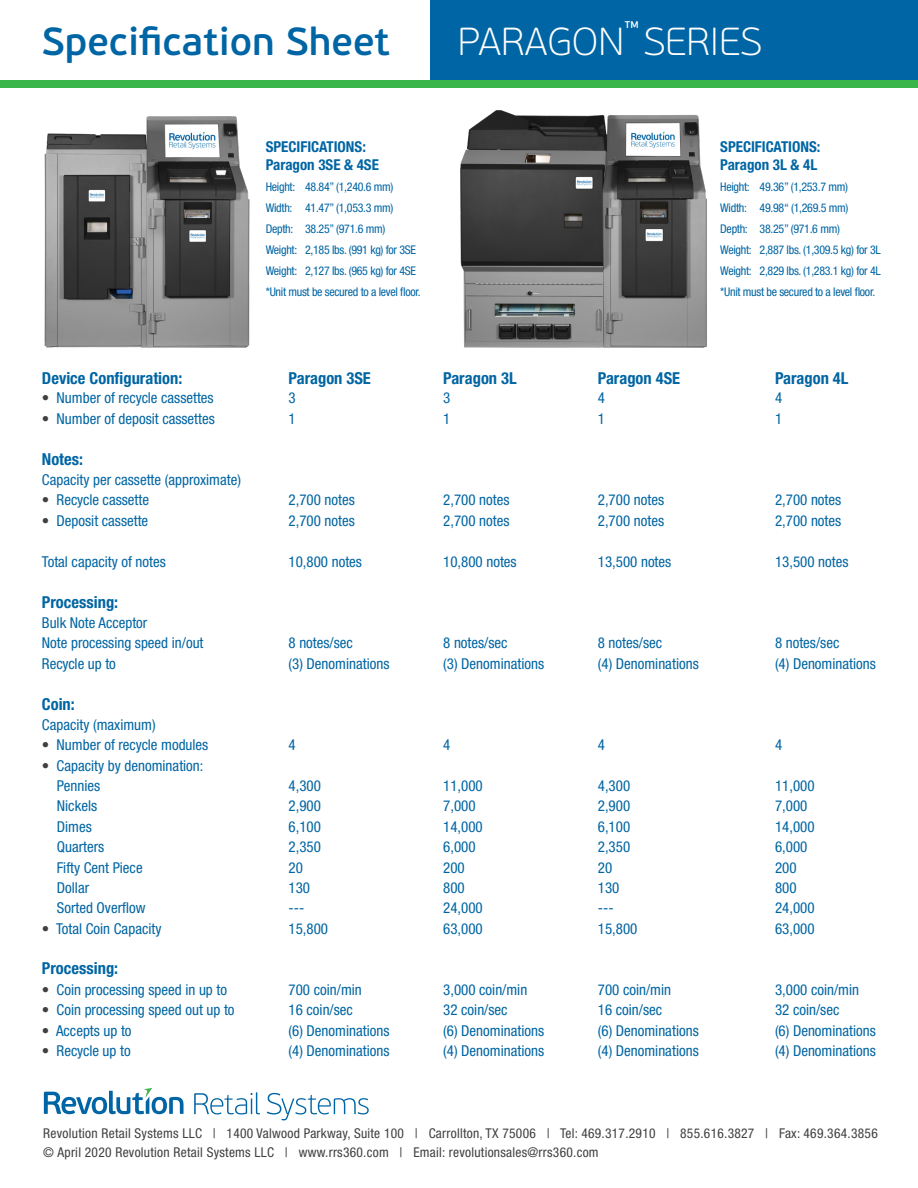
<style>
.page{position:relative;width:918px;height:1188px;background:#fff}
.page>*{position:absolute;margin:0;border:0;box-sizing:border-box;transform-origin:0 0}
.t1{font:600 39px "PF Beau Sans Pro";color:#0065a4}
.t2{font:100 39px "PF Beau Sans Pro";color:#fff}
.t3{font:700 condensed 16.5px "Helvetica Neue LT Std";color:#0065a3}
.t4{font:condensed 15px/20.4px "Helvetica Neue LT Std";color:#0065a3}
.t5{font:700 condensed 15px/18px "Helvetica Neue LT Std";color:#0065a4}
.t6{font:condensed 13.5px/19.5px "Helvetica Neue LT Std";letter-spacing:.02em;color:#404041}
.t7{font:condensed 12px/21px "Helvetica Neue LT Std";letter-spacing:-.025em;color:#0065a4}
.t8{font:condensed 12px/21px "Helvetica Neue LT Std";letter-spacing:-.025em;color:#0065a3}
.t9{font:600 9.75px "PF Beau Sans Pro";color:#fff}
.s1{color:#404041}
</style>
<div class="page">
<div style="left:431px;top:0;width:487px;height:84px;background:#0065a4"></div>
<div style="left:0;top:81px;width:918px;height:7px;background:#39b54a"></div>
<svg style="left:194px;top:1092px;width:66px;height:22px"></svg>
<svg style="left:267px;top:1093px;width:102px;height:27px"></svg>
<svg style="left:44px;top:1088px;width:140px;height:26px"></svg>
<img style="left:44px;top:116px;width:206px;height:232px">
<img style="left:460px;top:110px;width:247px;height:238px">
<p class="t9" style="left:625px;top:18px;width:15px">TM</p>
<h1 class="t1" style="left:42px;top:18px;width:350px">Specification Sheet</h1>
<h1 class="t2" style="left:458px;top:20px;width:306px">PARAGON SERIES</h1>
<p class="t5" style="left:266px;top:138px;width:115px">SPECIFICATIONS:<br>Paragon 3SE &amp; 4SE</p>
<p class="t7" style="left:305px;top:177px;width:113px">48.84” (1,240.6 mm)<br>41.47” (1,053.3 mm)<br>38.25” (971.6 mm)<br>2,185 lbs. (991 kg) for 3SE<br>2,127 lbs. (965 kg) for 4SE</p>
<p class="t7" style="left:266px;top:177px;width:156px">Height:<br>Width:<br>Depth:<br>Weight:<br>Weight:<br>*Unit must be secured to a level floor.</p>
<p class="t5" style="left:720px;top:138px;width:102px">SPECIFICATIONS:<br>Paragon 3L &amp; 4L</p>
<p class="t7" style="left:760px;top:177px;width:123px">49.36” (1,253.7 mm)<br>49.98“ (1,269.5 mm)<br>38.25” (971.6 mm)<br>2,887 lbs. (1,309.5 kg) for 3L<br>2,829 lbs. (1,283.1 kg) for 4L</p>
<p class="t8" style="left:720px;top:177px;width:156px">Height:<br>Width:<br>Depth:<br>Weight:<br>Weight:<br>*Unit must be secured to a level floor.</p>
<p class="t3" style="left:42px;top:368px;width:142px">Device Configuration:</p>
<p class="t4" style="left:42px;top:388px;width:173px"><span class="s1">•</span> Number of recycle cassettes</p>
<p class="t4" style="left:42px;top:408px;width:174px"><span class="s1">•</span> Number of deposit cassettes</p>
<p class="t3" style="left:42px;top:450px;width:43px">Notes:</p>
<p class="t4" style="left:42px;top:469px;width:201px">Capacity per cassette (approximate)</p>
<p class="t4" style="left:42px;top:490px;width:109px"><span class="s1">•</span> Recycle cassette</p>
<p class="t4" style="left:42px;top:510px;width:108px"><span class="s1">•</span> Deposit cassette</p>
<p class="t4" style="left:42px;top:551px;width:125px">Total capacity of notes</p>
<p class="t3" style="left:42px;top:593px;width:78px">Processing:</p>
<p class="t4" style="left:42px;top:612px;width:163px">Bulk Note Acceptor<br>Note processing speed in/out<br>Recycle up to</p>
<p class="t3" style="left:42px;top:694px;width:34px">Coin:</p>
<p class="t4" style="left:42px;top:714px;width:115px">Capacity (maximum)</p>
<p class="t4" style="left:42px;top:735px;width:168px"><span class="s1">•</span> Number of recycle modules</p>
<p class="t4" style="left:57px;top:755px;width:148px;text-indent:-15px"><span class="s1">•</span> Capacity by denomination:<br>Pennies<br>Nickels<br>Dimes<br>Quarters<br>Fifty Cent Piece<br>Dollar<br>Sorted Overflow</p>
<p class="t4" style="left:42px;top:918px;width:121px"><span class="s1">•</span> Total Coin Capacity</p>
<p class="t3" style="left:42px;top:959px;width:78px">Processing:</p>
<p class="t4" style="left:42px;top:979px;width:187px"><span class="s1">•</span> Coin processing speed in up to</p>
<p class="t4" style="left:42px;top:1000px;width:194px"><span class="s1">•</span> Coin processing speed out up to</p>
<p class="t4" style="left:42px;top:1020px;width:91px"><span class="s1">•</span> Accepts up to</p>
<p class="t4" style="left:42px;top:1041px;width:90px"><span class="s1">•</span> Recycle up to</p>
<p class="t3" style="left:289px;top:368px;width:84px">Paragon 3SE</p>
<p class="t3" style="left:443px;top:368px;width:75px">Paragon 3L</p>
<p class="t3" style="left:598px;top:368px;width:84px">Paragon 4SE</p>
<p class="t3" style="left:775px;top:368px;width:75px">Paragon 4L</p>
<p class="t4" style="left:443px;top:388px;width:9px">3<br>1</p>
<p class="t4" style="left:775px;top:388px;width:9px">4<br>1</p>
<p class="t4" style="left:598px;top:388px;width:9px">4<br>1</p>
<p class="t4" style="left:289px;top:388px;width:9px">3<br>1</p>
<p class="t4" style="left:289px;top:490px;width:68px">2,700 notes<br>2,700 notes</p>
<p class="t4" style="left:289px;top:551px;width:75px">10,800 notes</p>
<p class="t4" style="left:289px;top:633px;width:102px">8 notes/sec<br>(3) Denominations</p>
<p class="t4" style="left:289px;top:735px;width:9px">4</p>
<p class="t4" style="left:289px;top:775px;width:41px">4,300<br>2,900<br>6,100<br>2,350<br>20<br>130 ---<br>15,800</p>
<p class="t4" style="left:289px;top:979px;width:102px">700 coin/min<br>16 coin/sec<br>(6) Denominations (4) Denominations</p>
<p class="t4" style="left:443px;top:490px;width:68px">2,700 notes<br>2,700 notes</p>
<p class="t4" style="left:443px;top:551px;width:75px">10,800 notes</p>
<p class="t4" style="left:443px;top:633px;width:102px">8 notes/sec<br>(3) Denominations</p>
<p class="t4" style="left:443px;top:735px;width:9px">4</p>
<p class="t4" style="left:443px;top:775px;width:41px">11,000<br>7,000<br>14,000<br>6,000<br>200<br>800<br>24,000<br>63,000</p>
<p class="t4" style="left:443px;top:979px;width:102px">3,000 coin/min<br>32 coin/sec<br>(6) Denominations (4) Denominations</p>
<p class="t4" style="left:598px;top:490px;width:68px">2,700 notes<br>2,700 notes</p>
<p class="t4" style="left:598px;top:551px;width:75px">13,500 notes</p>
<p class="t4" style="left:598px;top:633px;width:102px">8 notes/sec<br>(4) Denominations</p>
<p class="t4" style="left:598px;top:735px;width:9px">4</p>
<p class="t4" style="left:598px;top:775px;width:41px">4,300<br>2,900<br>6,100<br>2,350<br>20<br>130 ---<br>15,800</p>
<p class="t4" style="left:598px;top:979px;width:102px">700 coin/min<br>16 coin/sec<br>(6) Denominations (4) Denominations</p>
<p class="t4" style="left:775px;top:490px;width:68px">2,700 notes<br>2,700 notes</p>
<p class="t4" style="left:775px;top:551px;width:75px">13,500 notes</p>
<p class="t4" style="left:775px;top:633px;width:102px">8 notes/sec<br>(4) Denominations</p>
<p class="t4" style="left:775px;top:735px;width:9px">4</p>
<p class="t4" style="left:775px;top:775px;width:41px">11,000<br>7,000<br>14,000<br>6,000<br>200<br>800<br>24,000<br>63,000</p>
<p class="t4" style="left:775px;top:979px;width:102px">3,000 coin/min<br>32 coin/sec<br>(6) Denominations (4) Denominations</p>
<p class="t6" style="left:43px;top:1123px;width:836px">Revolution Retail Systems LLC | 1400 Valwood Parkway, Suite 100 | Carrollton, TX 75006 | Tel: 469.317.2910 | 855.616.3827 | Fax: 469.364.3856 © April 2020 Revolution Retail Systems LLC | www.rrs360.com | Email: revolutionsales@rrs360.com</p>
</div>
